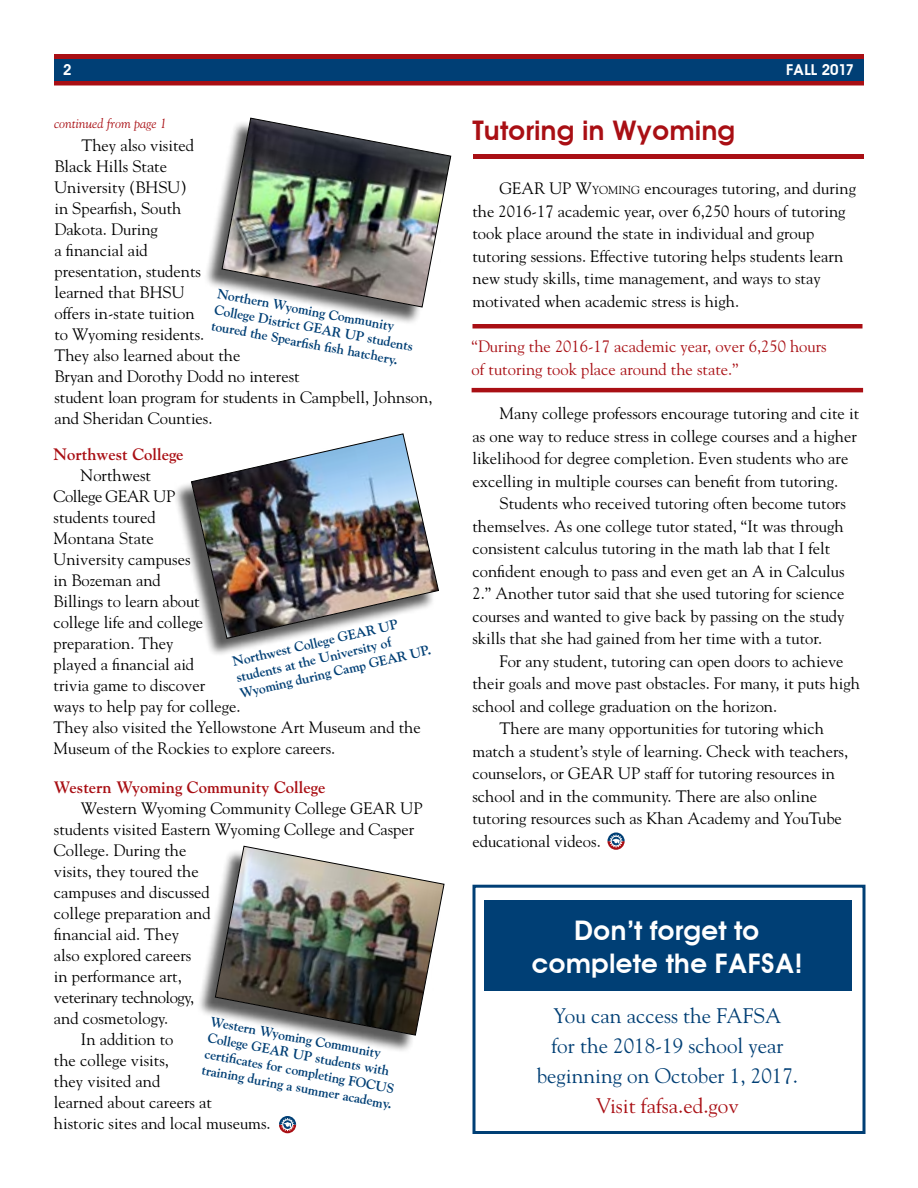
<style>
.page{position:relative;width:918px;height:1188px;background:#fff}
.page>*{position:absolute;margin:0;border:0;box-sizing:border-box;transform-origin:0 0}
.t1{font:600 27px/32.4px "Avant Garde";color:#fff;text-align:center}
.t2{font:600 27px "Avant Garde";color:#a90f14}
.t3{font:21px/30px "Goudy";color:#003f75;text-align:center}
.t4{font:21px "Goudy";color:#a90f14}
.t5{font:16.5px/21px "Goudy";color:#000}
.t6{font:16.5px/22.5px "Goudy";color:#a90f14}
.t7{font:700 16.5px "Goudy";color:#a90f14}
.t8{font:16.5px "Goudy";letter-spacing:-.025em;color:#000}
.t9{font:600 15px "Avant Garde";color:#fff}
.t10{font:700 13.5px/16.2px "Goudy";color:#003f75}
.t11{font:italic 13.5px "Goudy";color:#a90f14}
.s1{font-style:inherit}
.s2{font-size:11.55px}
</style>
<div class="page">
<svg style="left:54px;top:54px;width:810px;height:32px;background:#9d1e27"></svg>
<div style="left:54px;top:60px;width:810px;height:21px;background:#003f75"></div>
<svg style="left:607px;top:833px;width:18px;height:17px"></svg>
<hr style="left:473px;top:154px;width:391px;height:4px;background:#a90f14">
<svg style="left:279px;top:1116px;width:17px;height:17px"></svg>
<hr style="left:472px;top:324px;width:390px;height:4px;background:#a90f14">
<hr style="left:472px;top:388px;width:391px;height:4px;background:#a90f14">
<div style="left:173px;top:436px;width:262px;height:221px;background:#000;opacity:.65"></div>
<img style="left:191px;top:433px;width:248px;height:206px">
<div style="left:203px;top:120px;width:245px;height:206px;background:#000;opacity:.65"></div>
<img style="left:222px;top:118px;width:229px;height:190px">
<div style="left:197px;top:849px;width:244px;height:205px;background:#000;opacity:.65"></div>
<img style="left:215px;top:846px;width:230px;height:190px">
<div style="left:472px;top:885px;width:394px;height:249px;border:3px solid #003f75"></div>
<div style="left:484px;top:900px;width:368px;height:91px;background:#003f75"></div>
<p class="t9" style="left:63px;top:61px;width:10px">2</p>
<p class="t9" style="left:786px;top:61px;width:69px">FALL 2017</p>
<p class="t11" style="left:54px;top:115px;width:114px">continued from page 1</p>
<p class="t5" style="left:54px;top:135px;width:380px;text-indent:27px">They also visited<br>Black Hills State<br>University (BHSU)<br>in Spearfish, South<br>Dakota. During<br>a financial aid<br>presentation, students<br>learned that BHSU<br>offers in-state tuition<br>to Wyoming residents.<br>They also learned about the<br>Bryan and Dorothy Dodd no interest<br>student loan program for students in Campbell, Johnson, and Sheridan Counties.</p>
<p class="t10" style="left:219px;top:286px;width:204px;rotate:10deg">Northern Wyoming Community<br>College District GEAR UP students toured the Spearfi sh fi sh hatchery.</p>
<p class="t7" style="left:54px;top:445px;width:132px">Northwest College</p>
<p class="t5" style="left:54px;top:464px;width:369px;text-indent:27px">Northwest<br>College GEAR UP<br>students toured<br>Montana State<br>University campuses<br>in Bozeman and<br>Billings to learn about<br>college life and college<br>preparation. They<br>played a financial aid<br>trivia game to discover<br>ways to help pay for college.<br>They also visited the Yellowstone Art Museum and the<br>Museum of the Rockies to explore careers.</p>
<p class="t10" style="left:231px;top:654px;width:197px;rotate:-13deg">Northwest College GEAR UP students at the University of<br>Wyoming during Camp GEAR UP.</p>
<p class="t7" style="left:54px;top:778px;width:273px">Western Wyoming Community College</p>
<p class="t5" style="left:81px;top:798px;width:343px">Western Wyoming Community College GEAR UP</p>
<p class="t5" style="left:54px;top:819px;width:362px">students visited Eastern Wyoming College and Casper</p>
<p class="t5" style="left:54px;top:840px;width:134px">College. During the</p>
<p class="t5" style="left:54px;top:861px;width:146px">visits, they toured the</p>
<p class="t5" style="left:54px;top:882px;width:157px">campuses and discussed</p>
<p class="t5" style="left:54px;top:903px;width:158px">college preparation and</p>
<p class="t5" style="left:54px;top:924px;width:127px">financial aid. They</p>
<p class="t5" style="left:54px;top:945px;width:139px">also explored careers</p>
<p class="t5" style="left:54px;top:966px;width:129px">in performance art,</p>
<p class="t8" style="left:54px;top:988px;width:142px">veterinary technology,</p>
<p class="t5" style="left:54px;top:1008px;width:116px">and cosmetology.</p>
<p class="t5" style="left:81px;top:1029px;width:94px">In addition to</p>
<p class="t5" style="left:54px;top:1050px;width:117px">the college visits,</p>
<p class="t5" style="left:54px;top:1071px;width:108px">they visited and</p>
<p class="t5" style="left:54px;top:1092px;width:160px">learned about careers at</p>
<p class="t5" style="left:54px;top:1113px;width:218px">historic sites and local museums.</p>
<p class="t10" style="left:212px;top:1014px;width:195px;rotate:10deg">Western Wyoming Community<br>College GEAR UP students with certifi cates for completing FOCUS training during a summer academy.</p>
<h1 class="t2" style="left:472px;top:114px;width:264px">Tutoring in Wyoming</h1>
<p class="t5" style="left:473px;top:177px;width:385px;line-height:22.5px;text-indent:27px">GEAR UP <span class="s1">W</span><span class="s2">YOMING</span> encourages tutoring, and during the 2016-17 academic year, over 6,250 hours of tutoring took place around the state in individual and group tutoring sessions. Effective tutoring helps students learn new study skills, time management, and ways to stay motivated when academic stress is high.</p>
<p class="t6" style="left:472px;top:335px;width:357px">“During the 2016-17 academic year, over 6,250 hours of tutoring took place around the state.”</p>
<p class="t5" style="left:473px;top:402px;width:388px;line-height:22.5px;text-indent:27px">Many college professors encourage tutoring and cite it as one way to reduce stress in college courses and a higher likelihood for degree completion. Even students who are excelling in multiple courses can benefit from tutoring.</p>
<p class="t5" style="left:473px;top:492px;width:375px;line-height:22.5px;text-indent:27px">Students who received tutoring often become tutors themselves. As one college tutor stated, “It was through consistent calculus tutoring in the math lab that I felt confident enough to pass and even get an A in Calculus 2.” Another tutor said that she used tutoring for science courses and wanted to give back by passing on the study skills that she had gained from her time with a tutor.</p>
<p class="t5" style="left:499px;top:650px;width:346px">For any student, tutoring can open doors to achieve</p>
<p class="t5" style="left:473px;top:672px;width:389px">their goals and move past obstacles. For many, it puts high</p>
<p class="t5" style="left:473px;top:695px;width:306px">school and college graduation on the horizon.</p>
<p class="t5" style="left:499px;top:717px;width:326px">There are many opportunities for tutoring which</p>
<p class="t5" style="left:473px;top:740px;width:377px">match a student’s style of learning. Check with teachers,</p>
<p class="t5" style="left:473px;top:762px;width:364px">counselors, or GEAR UP staff for tutoring resources in</p>
<p class="t5" style="left:473px;top:785px;width:346px">school and in the community. There are also online</p>
<p class="t5" style="left:473px;top:807px;width:371px">tutoring resources such as Khan Academy and YouTube</p>
<p class="t5" style="left:473px;top:830px;width:130px">educational videos.</p>
<h1 class="t1" style="left:531px;top:914px;width:273px">Don’t forget to complete the FAFSA!</h1>
<p class="t3" style="left:537px;top:1000px;width:263px">You can access the FAFSA<br>for the 2018-19 school year beginning on October 1, 2017.</p>
<p class="t4" style="left:596px;top:1092px;width:144px">Visit fafsa.ed.gov</p>
</div>
